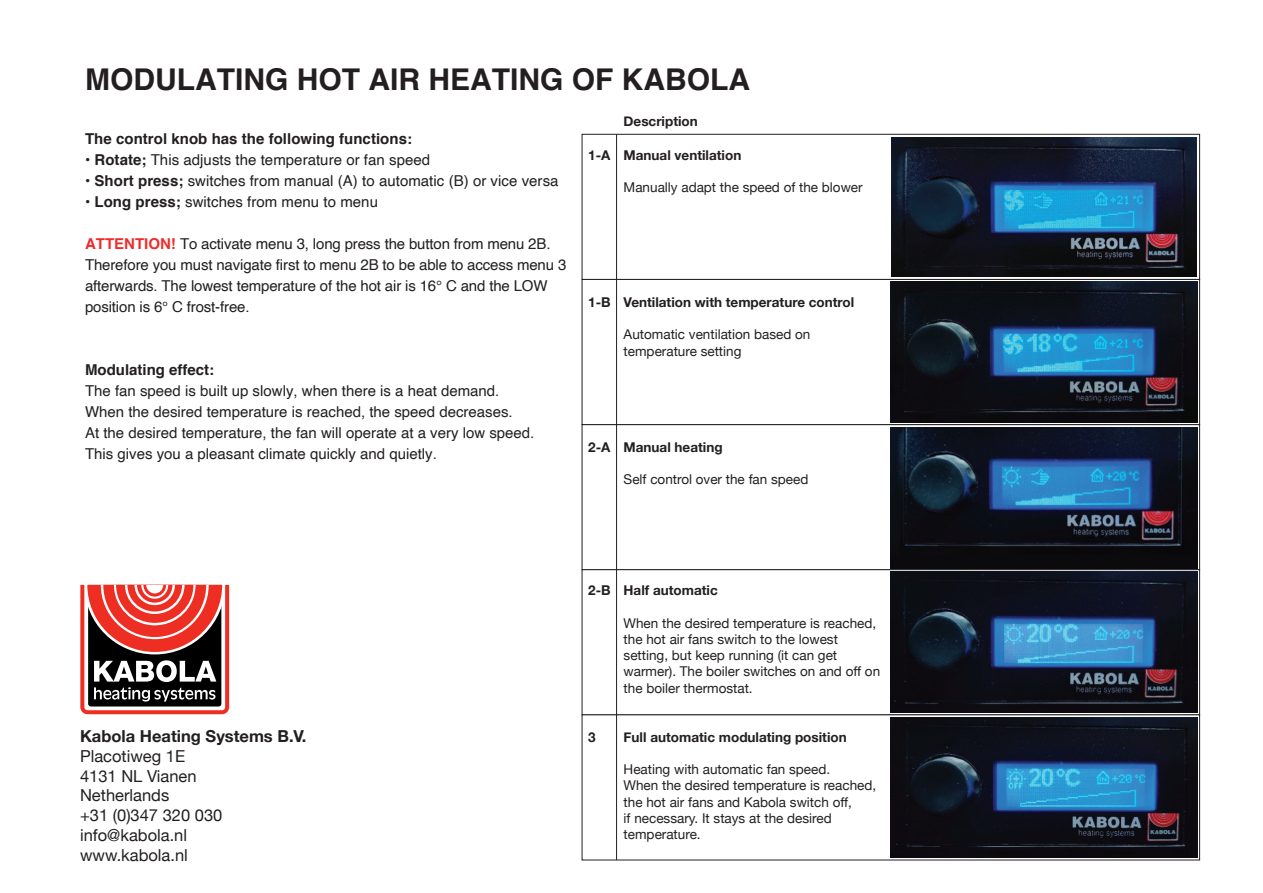
<style>
.page{position:relative;width:1263px;height:893px;background:#fff}
.page>*{position:absolute;margin:0;border:0;box-sizing:border-box;transform-origin:0 0}
.t1{font:700 30px "Helvetica";color:#231f20}
.t2{font:16.5px/19.8px "Helvetica Neue";color:#231f20}
.t3{font:700 16.5px "Helvetica Neue";color:#231f20}
.t4{font:15px/21px "Helvetica";color:#231f20}
.t5{font:700 15px "Helvetica";letter-spacing:.005em;color:#231f20}
.t6{font:13.5px/16.2px "Helvetica Neue";color:#231f20}
.t7{font:700 13.5px "Helvetica Neue";color:#231f20}
.s1{font-weight:700}
.s2{font-weight:700;color:#ee2d2d}
</style>
<div class="page">
<svg style="left:80px;top:585px;width:149px;height:129px"></svg>
<div style="left:582px;top:424px;width:618px;height:146px;background:#fff;border:1px solid #231f20"></div>
<img style="left:890px;top:427px;width:308px;height:141px">
<div style="left:582px;top:134px;width:618px;height:146px;background:#fff;border:1px solid #231f20"></div>
<img style="left:891px;top:138px;width:306px;height:138px">
<div style="left:582px;top:279px;width:618px;height:146px;background:#fff;border:1px solid #231f20"></div>
<img style="left:890px;top:281px;width:307px;height:142px">
<div style="left:582px;top:569px;width:618px;height:146px;background:#fff;border:1px solid #231f20"></div>
<img style="left:890px;top:572px;width:308px;height:141px">
<div style="left:582px;top:714px;width:618px;height:146px;background:#fff;border:1px solid #231f20"></div>
<img style="left:891px;top:717px;width:306px;height:140px">
<hr style="left:616px;top:134px;width:1px;height:726px;background:#231f20">
<h1 class="t1" style="left:85px;top:56px;width:666px">MODULATING HOT AIR HEATING OF KABOLA</h1>
<p class="t5" style="left:85px;top:127px;width:329px">The control knob has the following functions:</p>
<p class="t4" style="left:85px;top:150px;width:347px"><span class="s1">• Rotate;</span> This adjusts the temperature or fan speed</p>
<p class="t4" style="left:85px;top:171px;width:475px"><span class="s1">• Short press;</span> switches from manual (A) to automatic (B) or vice versa</p>
<p class="t4" style="left:85px;top:192px;width:294px"><span class="s1">• Long press;</span> switches from menu to menu</p>
<p class="t4" style="left:85px;top:234px;width:483px"><span class="s2">ATTENTION!</span> To activate menu 3, long press the button from menu 2B.<br>Therefore you must navigate first to menu 2B to be able to access menu 3 afterwards. The lowest temperature of the hot air is 16° C and the LOW position is 6° C frost-free.</p>
<p class="t5" style="left:85px;top:358px;width:131px">Modulating effect:</p>
<p class="t4" style="left:85px;top:381px;width:451px">The fan speed is built up slowly, when there is a heat demand.<br>When the desired temperature is reached, the speed decreases.<br>At the desired temperature, the fan will operate at a very low speed.<br>This gives you a pleasant climate quickly and quietly.</p>
<p class="t7" style="left:624px;top:111px;width:76px">Description</p>
<p class="t7" style="left:588px;top:145px;width:155px">1-A Manual ventilation</p>
<p class="t6" style="left:624px;top:180px;width:241px">Manually adapt the speed of the blower</p>
<p class="t7" style="left:588px;top:292px;width:268px">1-B Ventilation with temperature control</p>
<p class="t6" style="left:624px;top:327px;width:188px">Automatic ventilation based on temperature setting</p>
<p class="t7" style="left:588px;top:436px;width:136px">2-A Manual heating</p>
<p class="t6" style="left:624px;top:472px;width:186px">Self control over the fan speed</p>
<p class="t3" style="left:80px;top:723px;width:228px">Kabola Heating Systems B.V.</p>
<p class="t2" style="left:80px;top:747px;width:144px">Placotiweg 1E<br>4131 NL Vianen<br>Netherlands<br>+31 (0)347 320 030 info@kabola.nl www.kabola.nl</p>
<p class="t7" style="left:588px;top:580px;width:131px">2-B Half automatic</p>
<p class="t6" style="left:624px;top:616px;width:258px">When the desired temperature is reached, the hot air fans switch to the lowest setting, but keep running (it can get warmer). The boiler switches on and off on the boiler thermostat.</p>
<p class="t7" style="left:588px;top:726px;width:9px">3</p>
<p class="t7" style="left:624px;top:726px;width:225px">Full automatic modulating position</p>
<p class="t6" style="left:624px;top:762px;width:254px">Heating with automatic fan speed.<br>When the desired temperature is reached, the hot air fans and Kabola switch off,<br>if necessary. It stays at the desired temperature.</p>
</div>
